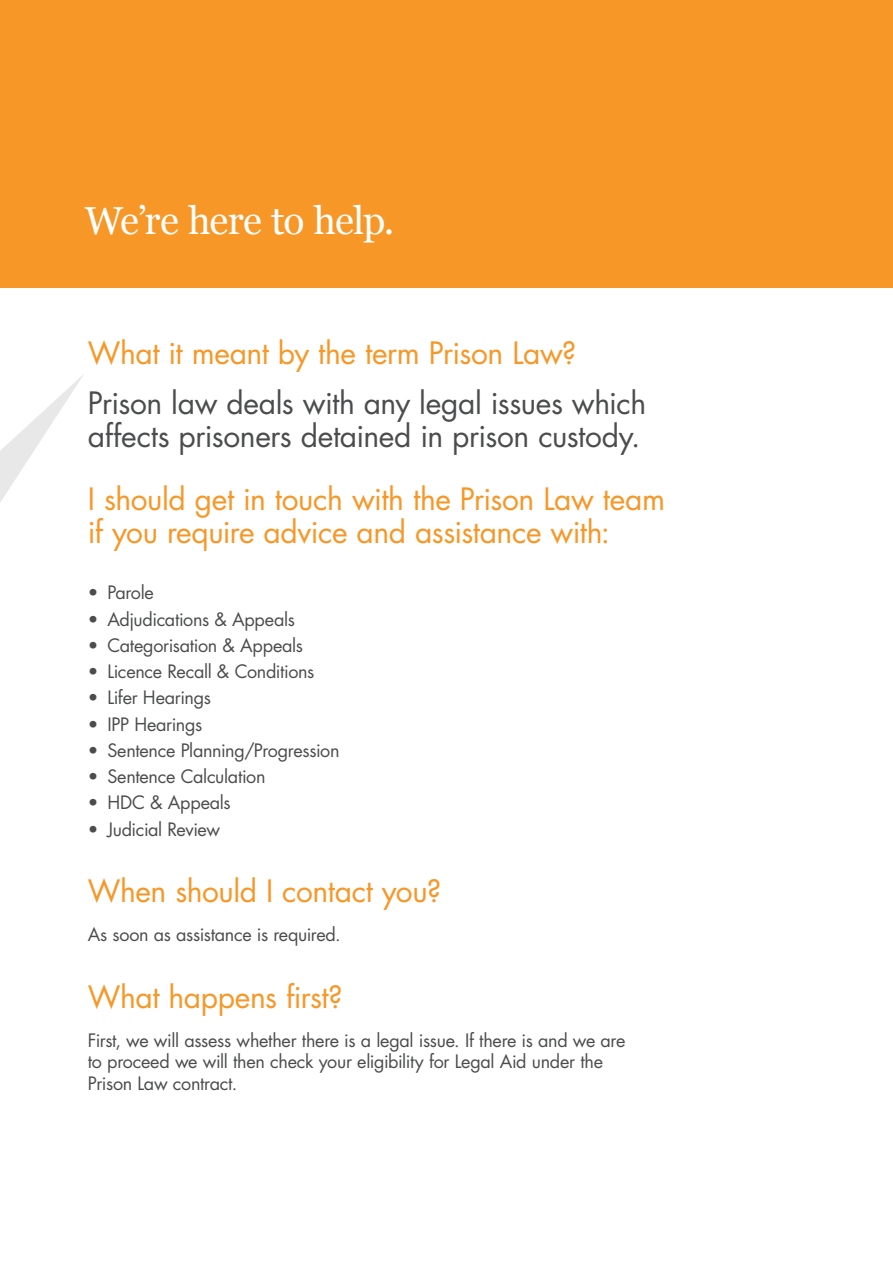
<style>
.page{position:relative;width:893px;height:1263px;background:#fff}
.page>*{position:absolute;margin:0;border:0;box-sizing:border-box;transform-origin:0 0}
.t1{font:39px "Georgia";letter-spacing:-.025em;color:#fff}
.t2{font:30px/33px "Futura";letter-spacing:-.015em;color:#f79727}
.t3{font:30px/33px "Futura";letter-spacing:-.015em;color:#4b4c4d}
.t4{font:18px/21.8px "Futura";letter-spacing:-.02em;color:#4b4c4d}
</style>
<div class="page">
<div style="left:0;top:0;width:893px;height:287px;background:#f79727"></div>
<svg style="left:0;top:374px;width:84px;height:128px"></svg>
<p class="t1" style="left:85px;top:197px;width:311px">We’re here to help.</p>
<p class="t2" style="left:88px;top:337px;width:490px">What it meant by the term Prison Law?</p>
<p class="t3" style="left:88px;top:387px;width:560px">Prison law deals with any legal issues which affects prisoners detained in prison custody.</p>
<p class="t2" style="left:88px;top:483px;width:579px">I should get in touch with the Prison Law team if you require advice and assistance with:</p>
<p class="t4" style="left:88px;top:582px;width:68px">• Parole</p>
<p class="t4" style="left:88px;top:608px;width:209px">• Adjudications &amp; Appeals</p>
<p class="t4" style="left:88px;top:635px;width:217px">• Categorisation &amp; Appeals</p>
<p class="t4" style="left:88px;top:661px;width:228px">• Licence Recall &amp; Conditions</p>
<p class="t4" style="left:88px;top:687px;width:125px">• Lifer Hearings</p>
<p class="t4" style="left:88px;top:713px;width:116px">• IPP Hearings</p>
<p class="t4" style="left:88px;top:740px;width:253px">• Sentence Planning/Progression</p>
<p class="t4" style="left:88px;top:766px;width:179px">• Sentence Calculation</p>
<p class="t4" style="left:88px;top:792px;width:144px">• HDC &amp; Appeals</p>
<p class="t4" style="left:88px;top:818px;width:134px">• Judicial Review</p>
<p class="t2" style="left:88px;top:875px;width:355px">When should I contact you?</p>
<p class="t4" style="left:88px;top:924px;width:254px">As soon as assistance is required.</p>
<p class="t2" style="left:88px;top:981px;width:256px">What happens first?</p>
<p class="t4" style="left:88px;top:1029px;width:539px">First, we will assess whether there is a legal issue. If there is and we are to proceed we will then check your eligibility for Legal Aid under the<br>Prison Law contract.</p>
</div>
